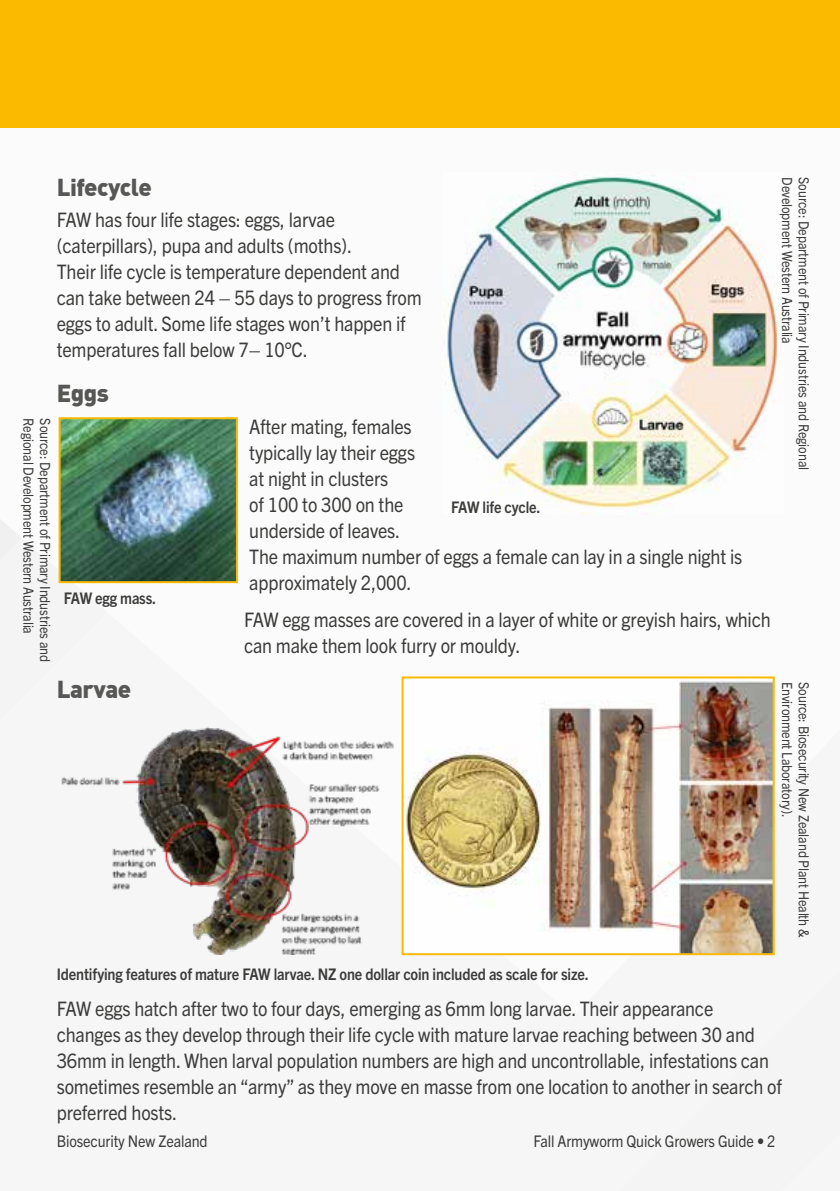
<style>
.page{position:relative;width:840px;height:1191px;background:#fff}
.page>*{position:absolute;margin:0;border:0;box-sizing:border-box;transform-origin:0 0}
._2_body_heading_2{font:900 24px "DIN";letter-spacing:-.02em;color:#575756}
._3_body_copy{font:20px/26px "Trade Gothic Next LT Pro";letter-spacing:-.01em;color:#3c3c3b;scale:.9 1}
._3_body_copy-2{font:700 16px "Trade Gothic Next LT Pro";letter-spacing:-.01em;color:#3c3c3b;scale:.9 1}
.t1{font:16px "Trade Gothic Next LT Pro";letter-spacing:-.01em;color:#3c3c3b;scale:.9 1}
._3_body_copy-3{font:14px "Trade Gothic Next LT Pro";letter-spacing:-.01em;color:#3c3c3b;scale:.9 1}
</style>
<div class="page">
<div style="left:0;top:91px;width:839px;height:1100px;background:#f7f6f7"></div>
<div style="left:0;top:0;width:839px;height:128px;background:#fbba00"></div>
<img style="left:447px;top:177px;width:331px;height:331px">
<img style="left:62px;top:420px;width:173px;height:160px">
<div style="left:59px;top:417px;width:179px;height:166px;border:2px solid #fbba00"></div>
<img style="left:61px;top:727px;width:333px;height:227px">
<img style="left:406px;top:681px;width:365px;height:271px">
<div style="left:401px;top:676px;width:373px;height:279px;border:2px solid #fbba00"></div>
<p class="_2_body_heading_2" style="left:57px;top:171px;width:96px">Lifecycle</p>
<p class="_3_body_copy" style="left:57px;top:206px;width:407px">FAW has four life stages: eggs, larvae (caterpillars), pupa and adults (moths).<br>Their life cycle is temperature dependent and can take between 24 – 55 days to progress from eggs to adult. Some life stages won’t happen if temperatures fall below 7– 10°C.</p>
<p class="_2_body_heading_2" style="left:57px;top:377px;width:54px">Eggs</p>
<p class="_3_body_copy" style="left:249px;top:412px;width:549px">After mating, females<br>typically lay their eggs<br>at night in clusters<br>of 100 to 300 on the<br>underside of leaves.<br>The maximum number of eggs a female can lay in a single night is approximately 2,000.</p>
<p class="_3_body_copy" style="left:244px;top:606px;width:586px">FAW egg masses are covered in a layer of white or greyish hairs, which can make them look furry or mouldy.</p>
<p class="_2_body_heading_2" style="left:57px;top:673px;width:76px">Larvae</p>
<p class="_3_body_copy-3" style="left:38px;top:418px;width:241px;rotate:90deg">Regional Development Western Australia</p>
<p class="_3_body_copy-3" style="left:55px;top:418px;width:272px;rotate:90deg">Source: Department of Primary Industries and</p>
<p class="_3_body_copy-2" style="left:451px;top:496px;width:101px">FAW life cycle.</p>
<p class="_3_body_copy-2" style="left:64px;top:586px;width:104px">FAW egg mass.</p>
<p class="_3_body_copy-3" style="left:796px;top:177px;width:187px;rotate:90deg">Development Western Australia</p>
<p class="_3_body_copy-3" style="left:813px;top:177px;width:327px;rotate:90deg">Source: Department of Primary Industries and Regional</p>
<p class="_3_body_copy-3" style="left:796px;top:682px;width:152px;rotate:90deg">Environment Laboratory).</p>
<p class="_3_body_copy-3" style="left:813px;top:682px;width:285px;rotate:90deg">Source: Biosecurity New Zealand Plant Health &amp;</p>
<p class="_3_body_copy-2" style="left:57px;top:963px;width:592px">Identifying features of mature FAW larvae. NZ one dollar coin included as scale for size.</p>
<p class="_3_body_copy" style="left:57px;top:994px;width:806px">FAW eggs hatch after two to four days, emerging as 6mm long larvae. Their appearance changes as they develop through their life cycle with mature larvae reaching between 30 and 36mm in length. When larval population numbers are high and uncontrollable, infestations can sometimes resemble an “army” as they move en masse from one location to another in search of preferred hosts.</p>
<p class="t1" style="left:57px;top:1129px;width:169px">Biosecurity New Zealand</p>
<p class="t1" style="left:533px;top:1129px;width:270px">Fall Armyworm Quick Growers Guide • 2</p>
</div>
